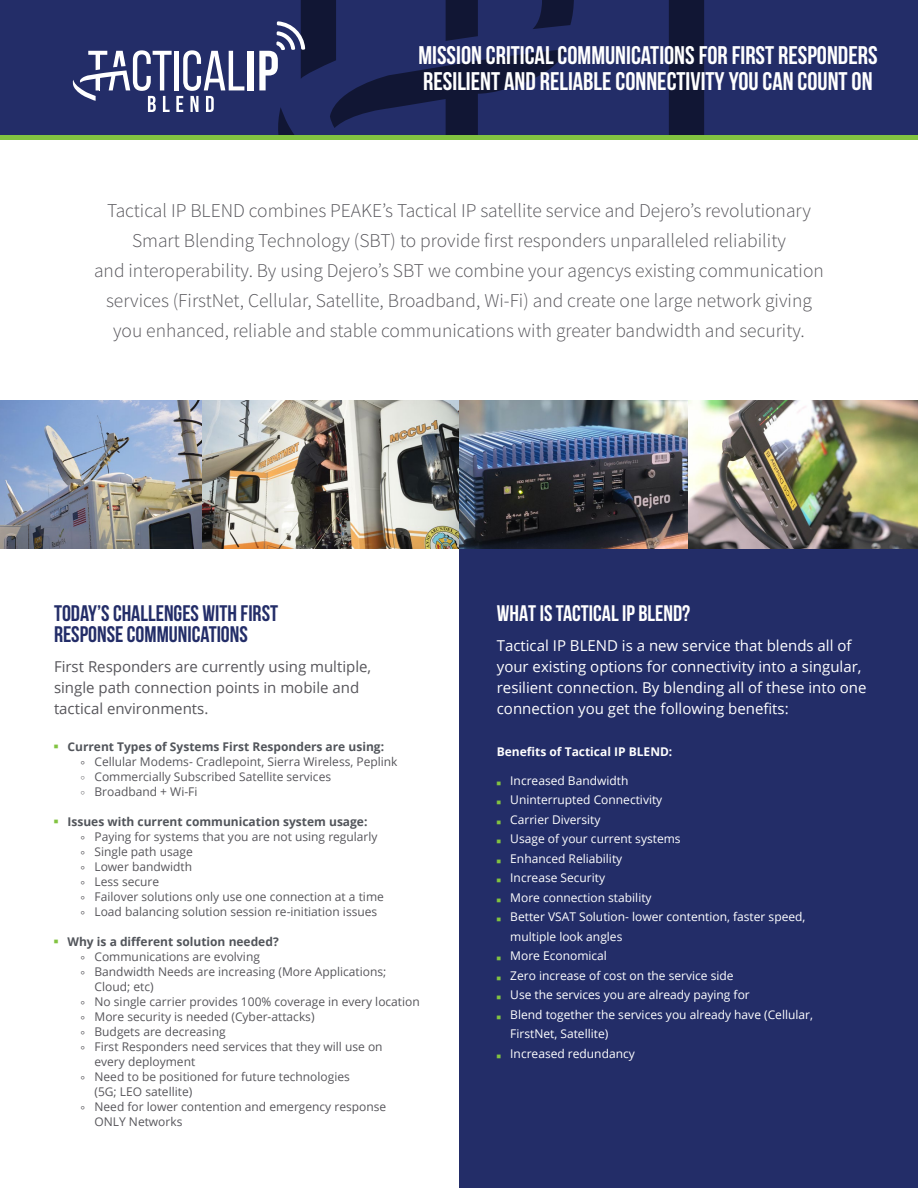
<style>
.page{position:relative;width:918px;height:1188px;background:#fff}
.page>*{position:absolute;margin:0;border:0;box-sizing:border-box;transform-origin:0 0}
.t1{font:700 25.5px/25.5px "Bebas Neue";color:#fff}
.t2{font:700 22.5px/21px "Bebas Neue";color:#232d68}
.t3{font:700 22.5px "Bebas Neue";color:#fff}
.t4{font:300 19.5px/30px "Source Sans Pro";color:#57565b;text-align:center}
.t5{font:15px/21px "Open Sans";color:#fff}
.t6{font:15px/21px "Open Sans";color:#57565b}
.t7{font:12px/15px "Open Sans";color:#57565b}
.t8{font:12px/19.5px "Open Sans";color:#fff}
.t9{font:700 12px "Open Sans";color:#fefefe}
.s1{font-weight:700;color:#52555b}
.s2{font-family:"Source Sans Pro";font-weight:300;font-size:4.5px;color:#82c341}
.s3{font-style:inherit}
</style>
<div class="page">
<div style="left:459px;top:474px;width:459px;height:714px;background:#232d68"></div>
<div style="left:0;top:119px;width:918px;height:20px;background:#82c341"></div>
<div style="left:0;top:0;width:918px;height:135px;background:#232d68"></div>
<div style="left:669px;top:0;width:35px;height:135px;background:#111634"></div>
<div style="left:248px;top:51px;width:6px;height:39px;background:#fff"></div>
<svg style="left:259px;top:0;width:315px;height:135px"></svg>
<svg style="left:73px;top:50px;width:171px;height:62px"></svg>
<img style="left:0;top:400px;width:689px;height:148px">
<img style="left:689px;top:400px;width:229px;height:148px">
<h1 class="t1" style="left:418px;top:42px;width:461px">MISSION CRITICAL COMMUNICATIONS FOR FIRST RESPONDERS<br>RESILIENT AND RELIABLE CONNECTIVITY YOU CAN COUNT ON</h1>
<p class="t4" style="left:94px;top:196px;width:731px">Tactical IP BLEND combines PEAKE’s Tactical IP satellite service and Dejero’s revolutionary Smart Blending Technology (SBT) to provide first responders unparalleled reliability<br>and interoperability. By using Dejero’s SBT we combine your agencys existing communication services (FirstNet, Cellular, Satellite, Broadband, Wi-Fi) and create one large network giving you enhanced, reliable and stable communications with greater bandwidth and security.</p>
<h2 class="t2" style="left:54px;top:603px;width:226px">TODAY’S CHALLENGES WITH FIRST<br>RESPONSE COMMUNICATIONS</h2>
<p class="t6" style="left:54px;top:656px;width:319px">First Responders are currently using multiple, single path connection points in mobile and tactical environments.</p>
<p class="t7" style="left:95px;top:739px;width:305px;text-indent:-41px"><sup>■</sup> <span class="s1">Current Types of Systems First Responders are using:<br></span>Cellular Modems- Cradlepoint, Sierra Wireless, Peplink Commercially Subscribed Satellite services<br>Broadband + Wi-Fi</p>
<p class="t7" style="left:95px;top:814px;width:291px;text-indent:-41px"><sup>■</sup> <span class="s1">Issues with current communication system usage:<br></span>Paying for systems that you are not using regularly Single path usage<br>Lower bandwidth<br>Less secure<br>Failover solutions only use one connection at a time Load balancing solution session re-initiation issues</p>
<p class="t7" style="left:94px;top:934px;width:327px;text-indent:-40px"><sup>■</sup> <span class="s1">Why is a different solution needed?<br></span>Communications are evolving<br>Bandwidth Needs are increasing (More Applications; Cloud; etc)<br>No single carrier provides 100% coverage in every location More security is needed (Cyber-attacks)<br>Budgets are decreasing<br>First Responders need services that they will use on<br>every deployment<br>Need to be positioned for future technologies<br>(5G; LEO satellite)<br>Need for lower contention and emergency response ONLY Networks</p>
<h2 class="t3" style="left:497px;top:601px;width:195px">WHAT IS TACTICAL IP BLEND?</h2>
<p class="t5" style="left:497px;top:634px;width:371px">Tactical IP BLEND is a new service that blends all of your existing options for connectivity into a singular, resilient connection. By blending all of these into one connection you get the following benefits:</p>
<p class="t9" style="left:497px;top:743px;width:177px">Benefits of Tactical IP BLEND:</p>
<p class="t8" style="left:497px;top:770px;width:133px"><span class="s2">■</span> Increased Bandwidth</p>
<p class="t8" style="left:497px;top:790px;width:167px"><span class="s2">■</span> Uninterrupted Connectivity</p>
<p class="t8" style="left:497px;top:809px;width:105px"><span class="s2">■</span> Carrier Diversity</p>
<p class="t8" style="left:497px;top:829px;width:185px"><span class="s2">■</span> Usage of your current systems</p>
<p class="t8" style="left:497px;top:848px;width:127px"><span class="s2">■</span> Enhanced Reliability</p>
<p class="t8" style="left:497px;top:868px;width:110px"><span class="s2">■</span> Increase Security</p>
<p class="t8" style="left:497px;top:887px;width:156px"><span class="s2">■</span> More connection stability</p>
<p class="t8" style="left:510px;top:907px;width:297px;text-indent:-13px"><span class="s2">■</span> Better VSAT Solution- lower contention, faster speed, multiple look angles</p>
<p class="t8" style="left:497px;top:946px;width:112px"><span class="s2">■</span> More Economical</p>
<p class="t8" style="left:497px;top:965px;width:238px"><span class="s2">■</span> Zero increase <span class="s3">of</span> cost on <span class="s3">the</span> service side</p>
<p class="t8" style="left:497px;top:985px;width:255px"><span class="s2">■</span> Use the services you are already paying for</p>
<p class="t8" style="left:510px;top:1004px;width:304px;text-indent:-13px"><span class="s2">■</span> Blend together the services you already have (Cellular,<br>FirstNet, Satellite)</p>
<p class="t8" style="left:497px;top:1043px;width:140px"><span class="s2">■</span> Increased redundancy</p>
</div>
